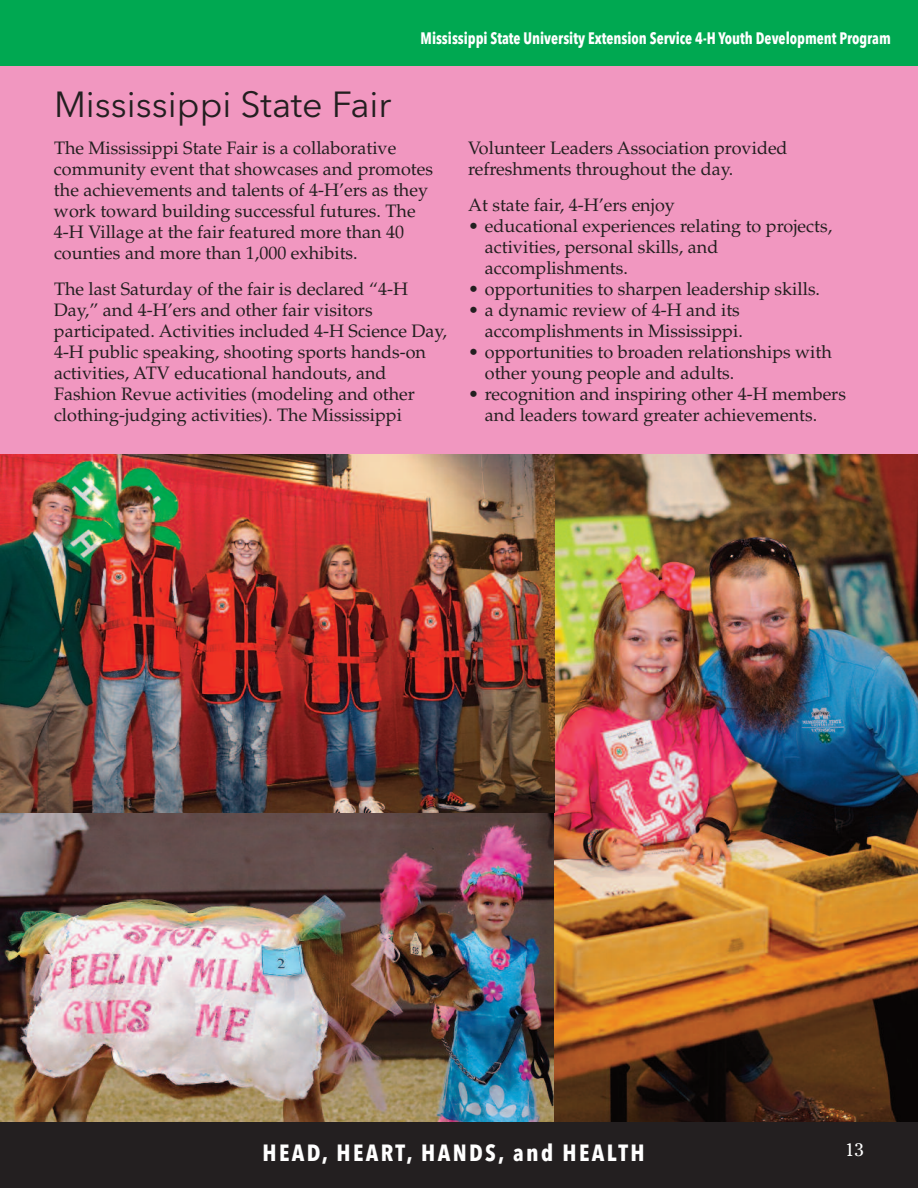
<style>
.page{position:relative;width:918px;height:1188px;background:#fff}
.page>*{position:absolute;margin:0;border:0;box-sizing:border-box;transform-origin:0 0}
.t1{font:36px "Avenir Next";color:#231f20}
.t2{font:700 23.25px "Avenir Next Condensed";letter-spacing:.1em;color:#fff}
.t3{font:18px/21px "Palatino LT Std";color:#231f20}
.t4{font:18px "Cheltenham Std";color:#fff}
.t5{font:18px "Clarendon LT Std";color:#fff}
.t6{font:700 16.5px "Avenir Next Condensed";color:#fff;scale:.9 1}
</style>
<div class="page">
<div style="left:0;top:65px;width:918px;height:1073px;background:#f197c0"></div>
<img style="left:0;top:813px;width:555px;height:309px">
<img style="left:555px;top:455px;width:363px;height:667px">
<div style="left:0;top:1122px;width:918px;height:66px;background:#231f20"></div>
<div style="left:0;top:0;width:918px;height:66px;background:#00a851"></div>
<img style="left:0;top:455px;width:555px;height:358px">
<p class="t6" style="left:421px;top:28px;width:524px">Mississippi State University Extension Service 4-H Youth Development Program</p>
<h1 class="t1" style="left:54px;top:74px;width:339px">Mississippi State Fair</h1>
<p class="t3" style="left:54px;top:140px;width:381px">The Mississippi State Fair is a collaborative community event that showcases and promotes the achievements and talents of 4-H’ers as they work toward building successful futures. The 4-H Village at the fair featured more than 40 counties and more than 1,000 exhibits.</p>
<p class="t3" style="left:54px;top:281px;width:394px">The last Saturday of the fair is declared “4-H Day,” and 4-H’ers and other fair visitors participated. Activities included 4-H Science Day, 4-H public speaking, shooting sports hands-on activities, ATV educational handouts, and Fashion Revue activities (modeling and other clothing-judging activities). The Mississippi</p>
<p class="t3" style="left:468px;top:140px;width:321px">Volunteer Leaders Association provided refreshments throughout the day.</p>
<p class="t3" style="left:468px;top:197px;width:208px">At state fair, 4-H’ers enjoy</p>
<p class="t3" style="left:485px;top:218px;width:349px;text-indent:-17px">• educational experiences relating to projects, activities, personal skills, and accomplishments.</p>
<p class="t3" style="left:468px;top:281px;width:354px">• opportunities to sharpen leadership skills.</p>
<p class="t3" style="left:468px;top:302px;width:276px;text-align:right">• a dynamic review of 4-H and its accomplishments in Mississippi.</p>
<p class="t3" style="left:485px;top:344px;width:349px;text-indent:-17px">• opportunities to broaden relationships with other young people and adults.</p>
<p class="t3" style="left:485px;top:386px;width:363px;text-indent:-17px">• recognition and inspiring other 4-H members and leaders toward greater achievements.</p>
<p class="t2" style="left:263px;top:1139px;width:383px">HEAD, HEART, HANDS, and HEALTH</p>
<p class="t4" style="left:845px;top:1139px;width:20px">13</p>
<p class="t2" style="left:336px;top:1139px;width:264px">Making the Best Better</p>
<p class="t5" style="left:843px;top:1143px;width:12px">1</p>
</div>
